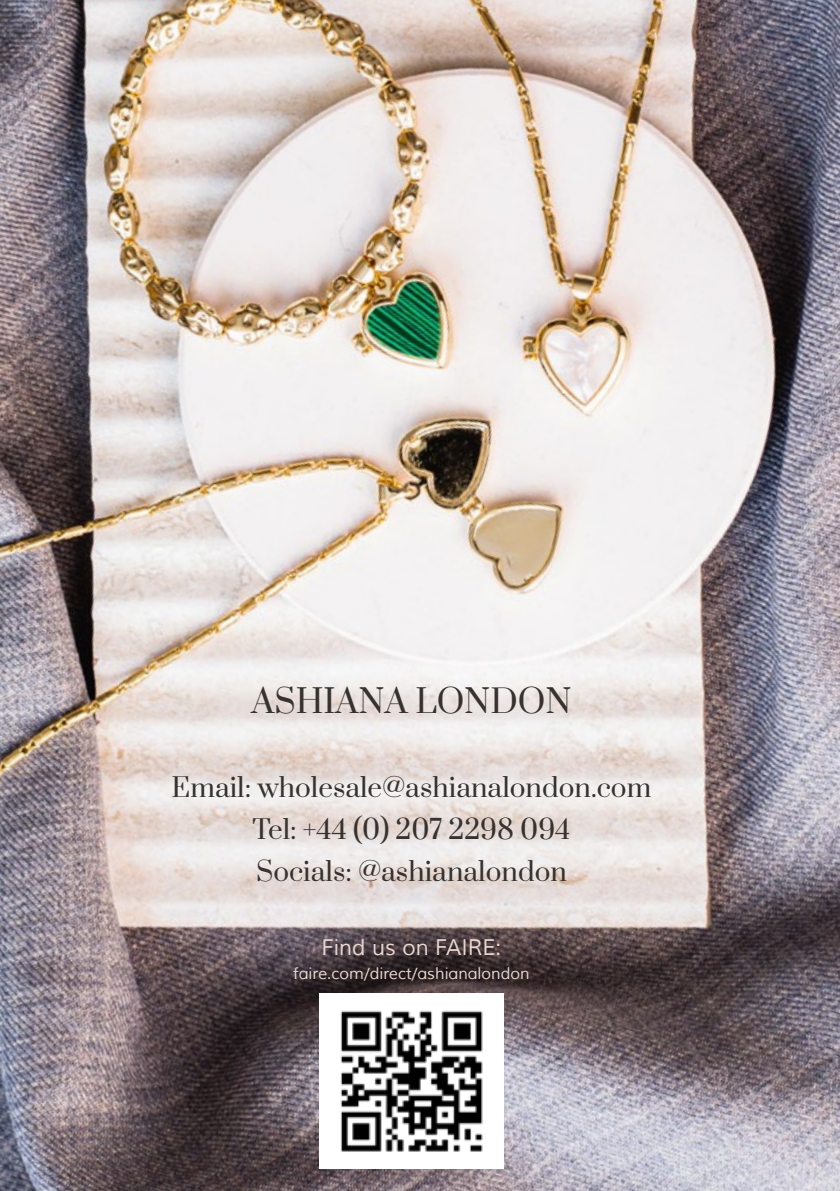
<style>
.page{position:relative;width:840px;height:1191px;background:#fff}
.page>*{position:absolute;margin:0;border:0;box-sizing:border-box;transform-origin:0 0}
.t1{font:32px "Prata";color:#35322f}
.t2{font:26px/42px "Prata";color:#35322f;text-align:center}
.t3{font:22px "Muli";color:#e9d6d0}
.t4{font:16px "Muli";color:#e9d6d0}
</style>
<div class="page">
<img style="left:0;top:0;width:839px;height:1191px">
<img style="left:320px;top:994px;width:182px;height:174px">
<p class="t1" style="left:251px;top:675px;width:321px">ASHIANA LONDON</p>
<p class="t2" style="left:171px;top:765px;width:481px">Email: wholesale@ashianalondon.com<br>Tel: +44 (0) 207 2298 094<br>Socials: @ashianalondon</p>
<p class="t3" style="left:321px;top:934px;width:181px">Find us on FAIRE:</p>
<p class="t4" style="left:293px;top:964px;width:238px">faire.com/direct/ashianalondon</p>
</div>
